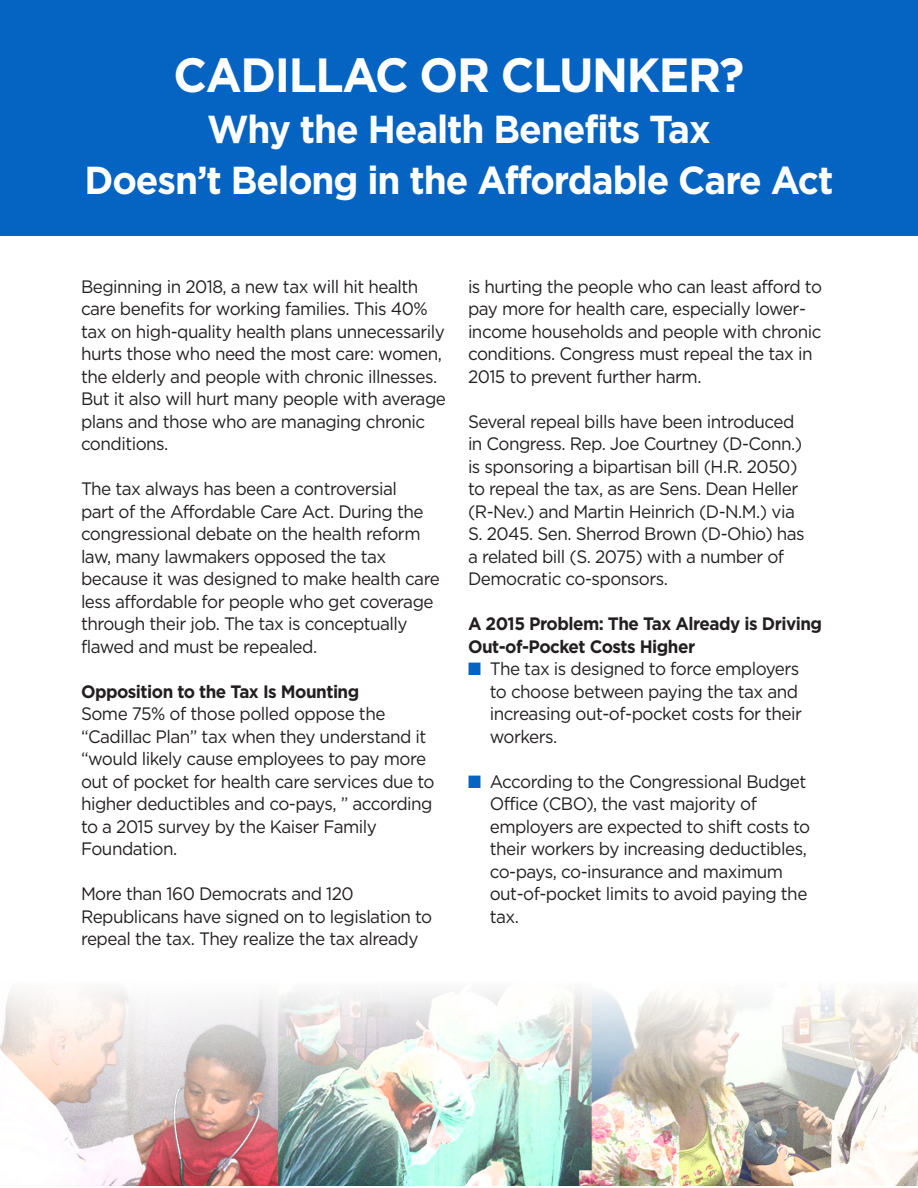
<style>
.page{position:relative;width:918px;height:1188px;background:#fff}
.page>*{position:absolute;margin:0;border:0;box-sizing:border-box;transform-origin:0 0}
.t1{font:700 48px "Gotham";letter-spacing:-.03em;color:#fff;scale:.95 1}
.t2{font:700 39px "Gotham";letter-spacing:-.03em;color:#fff;scale:.95 1}
.Plain_Text{font:18px/22.5px "Gotham";letter-spacing:-.03em;color:#231f20;scale:.95 1}
.Plain_Text-2{font:700 18px/22.5px "Gotham";letter-spacing:-.03em;color:#231f20;scale:.95 1}
.s1{color:#0563c1}
</style>
<div class="page">
<div style="left:0;top:0;width:918px;height:235px;background:#0563c1"></div>
<img style="left:0;top:989px;width:918px;height:197px">
<p class="t1" style="left:174px;top:44px;width:602px">CADILLAC OR CLUNKER?</p>
<p class="t2" style="left:207px;top:104px;width:531px">Why the Health Benefits Tax</p>
<p class="t2" style="left:85px;top:155px;width:790px">Doesn’t Belong in the Affordable Care Act</p>
<p class="Plain_Text" style="left:81px;top:275px;width:386px">Beginning in 2018, a new tax will hit health care benefits for working families. This 40% tax on high-quality health plans unnecessarily hurts those who need the most care: women, the elderly and people with chronic illnesses.<br>But it also will hurt many people with average plans and those who are managing chronic conditions.</p>
<p class="Plain_Text" style="left:81px;top:477px;width:379px">The tax always has been a controversial<br>part of the Affordable Care Act. During the congressional debate on the health reform law, many lawmakers opposed the tax because it was designed to make health care less affordable for people who get coverage through their job. The tax is conceptually flawed and must be repealed.</p>
<p class="Plain_Text-2" style="left:81px;top:680px;width:294px">Opposition to the Tax Is Mounting</p>
<p class="Plain_Text" style="left:81px;top:702px;width:374px">Some 75% of those polled oppose the “Cadillac Plan” tax when they understand it “would likely cause employees to pay more out of pocket for health care services due to higher deductibles and co-pays, ” according to a 2015 survey by the Kaiser Family Foundation.</p>
<p class="Plain_Text" style="left:81px;top:882px;width:371px">More than 160 Democrats and 120<br>Republicans have signed on to legislation to repeal the tax. They realize the tax already</p>
<p class="Plain_Text" style="left:468px;top:275px;width:374px">is hurting the people who can least afford to pay more for health care, especially lower&shy;income households and people with chronic conditions. Congress must repeal the tax in 2015 to prevent further harm.</p>
<p class="Plain_Text" style="left:468px;top:410px;width:356px">Several repeal bills have been introduced in Congress. Rep. Joe Courtney (D-Conn.) is sponsoring a bipartisan bill (H.R. 2050) to repeal the tax, as are Sens. Dean Heller (R-Nev.) and Martin Heinrich (D-N.M.) via S. 2045. Sen. Sherrod Brown (D-Ohio) has a related bill (S. 2075) with a number of Democratic co-sponsors.</p>
<p class="Plain_Text-2" style="left:468px;top:612px;width:374px">A 2015 Problem: The Tax Already is Driving<br>Out-of-Pocket Costs Higher</p>
<p class="Plain_Text" style="left:490px;top:657px;width:330px;text-indent:-22px"><span class="s1">■</span> The tax is designed to force employers to choose between paying the tax and increasing out-of-pocket costs for their workers.</p>
<p class="Plain_Text" style="left:490px;top:770px;width:339px;text-indent:-22px"><span class="s1">■</span> According to the Congressional Budget Office (CBO), the vast majority of employers are expected to shift costs to their workers by increasing deductibles, co-pays, co-insurance and maximum out-of-pocket limits to avoid paying the tax.</p>
</div>
